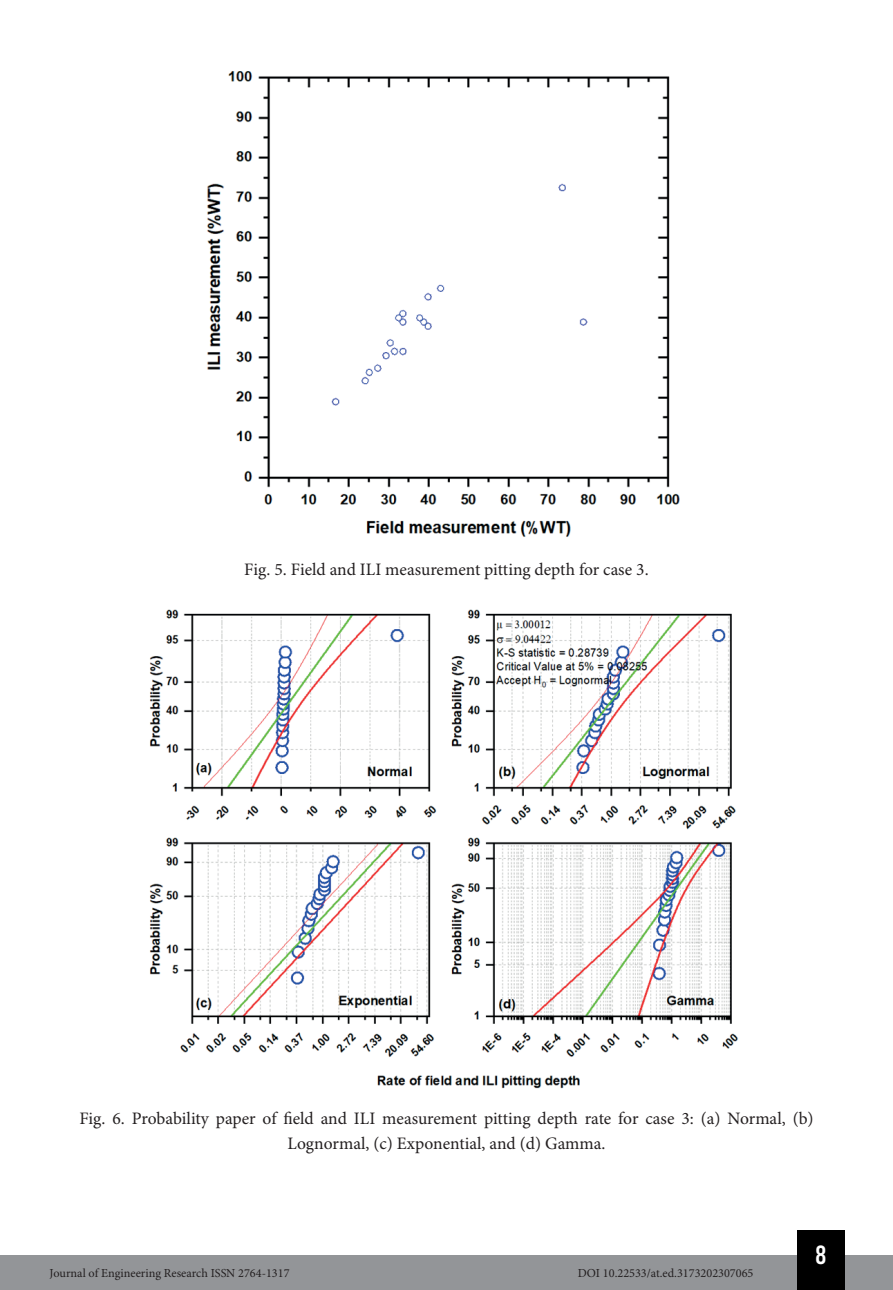
<style>
.page{position:relative;width:893px;height:1290px;background:#fff}
.page>*{position:absolute;margin:0;border:0;box-sizing:border-box;transform-origin:0 0}
.t1{font:26.25px "Bebas Kai";color:#fff}
.t2{font:17.5px/24.5px "Minion Pro";color:#231f20;text-align:center}
.t3{font:12.25px "Minion Pro";color:#231f20}
</style>
<div class="page">
<div style="left:0;top:1255px;width:893px;height:35px;background:#939598"></div>
<div style="left:797px;top:1230px;width:48px;height:60px;background:#000"></div>
<img style="left:207px;top:71px;width:473px;height:466px">
<img style="left:149px;top:609px;width:589px;height:480px">
<p class="t2" style="left:244px;top:558px;width:406px">Fig. 5. Field and ILI measurement pitting depth for case 3.</p>
<p class="t2" style="left:79px;top:1107px;width:736px">Fig. 6. Probability paper of field and ILI measurement pitting depth rate for case 3: (a) Normal, (b)<br>Lognormal, (c) Exponential, and (d) Gamma.</p>
<p class="t3" style="left:50px;top:1266px;width:241px">Journal of Engineering Research ISSN 2764-1317</p>
<p class="t3" style="left:578px;top:1266px;width:177px">DOI 10.22533/at.ed.3173202307065</p>
<h1 class="t1" style="left:816px;top:1241px;width:12px">8</h1>
</div>
